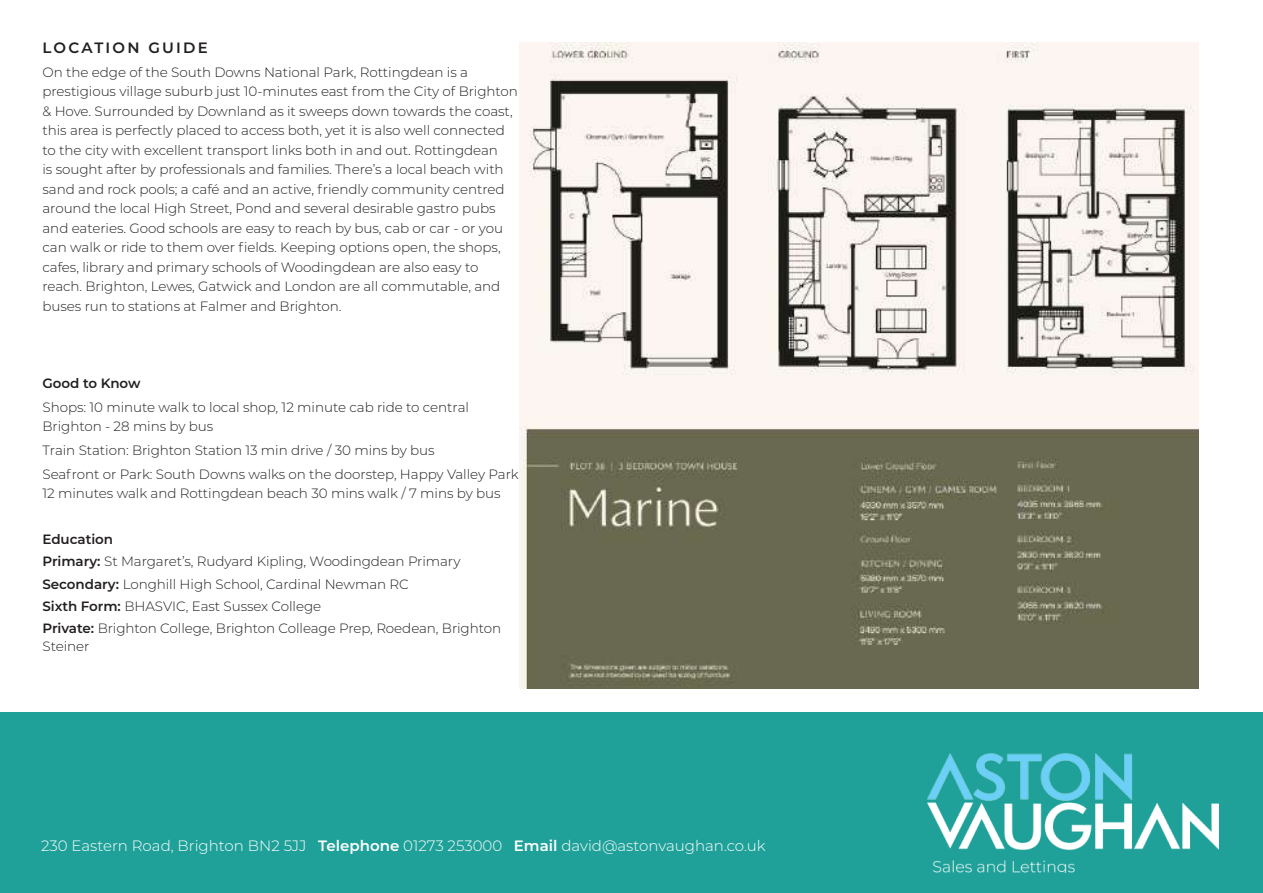
<style>
.page{position:relative;width:1263px;height:893px;background:#fff}
.page>*{position:absolute;margin:0;border:0;box-sizing:border-box;transform-origin:0 0}
.t1{font:300 15px "Montserrat";color:#fff}
.t2{font:600 15px "Montserrat";letter-spacing:.15em;color:#231f20}
.t3{font:300 13.5px/19.5px "Montserrat";letter-spacing:-.005em;color:#231f20}
.t4{font:600 13.5px "Montserrat";letter-spacing:-.005em;color:#231f20}
.s1{font-weight:600}
</style>
<div class="page">
<img style="left:519px;top:43px;width:679px;height:646px">
<div style="left:0;top:713px;width:1263px;height:180px;background:#1fa199"></div>
<img style="left:928px;top:753px;width:290px;height:119px">
<p class="t2" style="left:43px;top:37px;width:167px">LOCATION GUIDE</p>
<p class="t3" style="left:43px;top:62px;width:477px">On the edge of the South Downs National Park, Rottingdean is a prestigious village suburb just 10-minutes east from the City of Brighton &amp; Hove. Surrounded by Downland as it sweeps down towards the coast, this area is perfectly placed to access both, yet it is also well connected to the city with excellent transport links both in and out. Rottingdean<br>is sought after by professionals and families. There’s a local beach with sand and rock pools; a café and an active, friendly community centred around the local High Street, Pond and several desirable gastro pubs and eateries. Good schools are easy to reach by bus, cab or car - or you can walk or ride to them over fields. Keeping options open, the shops, cafes, library and primary schools of Woodingdean are also easy to reach. Brighton, Lewes, Gatwick and London are all commutable, and buses run to stations at Falmer and Brighton.</p>
<p class="t4" style="left:43px;top:374px;width:99px">Good to Know</p>
<p class="t3" style="left:43px;top:397px;width:428px">Shops: 10 minute walk to local shop, 12 minute cab ride to central<br>Brighton - 28 mins by bus</p>
<p class="t3" style="left:43px;top:438px;width:478px;line-height:23.7px">Train Station: Brighton Station 13 min drive / 30 mins by bus<br>Seafront or Park: South Downs walks on the doorstep, Happy Valley Park</p>
<p class="t3" style="left:43px;top:483px;width:460px">12 minutes walk and Rottingdean beach 30 mins walk / 7 mins by bus</p>
<p class="t3" style="left:43px;top:528px;width:460px;line-height:22.2px"><span class="s1">Education<br>Primary:</span> St Margaret’s, Rudyard Kipling, Woodingdean Primary <span class="s1">Secondary:</span> Longhill High School, Cardinal Newman RC<br><span class="s1">Sixth Form:</span> BHASVIC, East Sussex College<br><span class="s1">Private:</span> Brighton College, Brighton Colleage Prep, Roedean, Brighton</p>
<p class="t3" style="left:43px;top:636px;width:48px">Steiner</p>
<p class="t1" style="left:41px;top:835px;width:726px">230 Eastern Road, Brighton BN2 5JJ <span class="s1">Telephone</span> 01273 253000 <span class="s1">Email</span> david@astonvaughan.co.uk</p>
</div>
